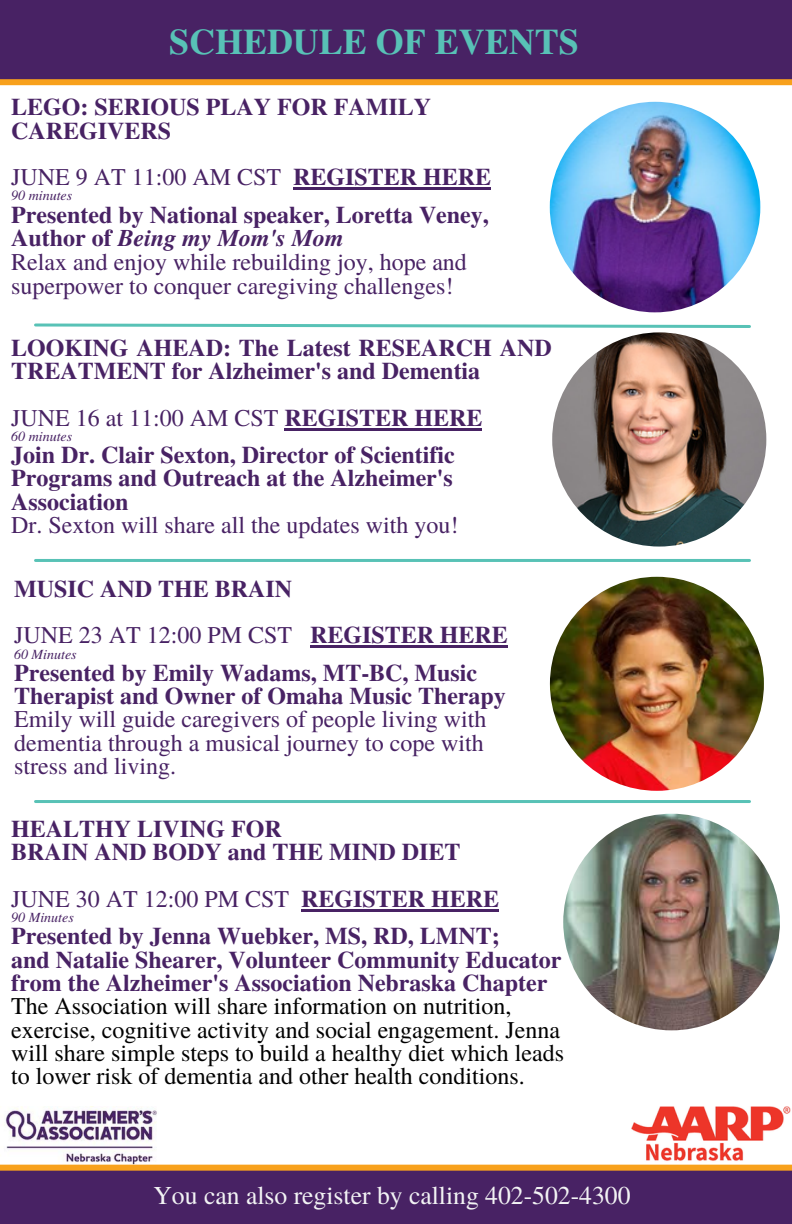
<style>
.page{position:relative;width:792px;height:1224px;background:#fff}
.page>*{position:absolute;margin:0;border:0;box-sizing:border-box;transform-origin:0 0}
.t1{font:700 36px "Te X Gyre Termes";color:#58c2b6}
.t2{font:25.6px "Te X Gyre Termes";color:#f2f3f4}
.t3{font:700 24px/23.4px "Te X Gyre Termes";color:#482264}
.t4{font:24px/23.4px "Te X Gyre Termes";color:#482264;text-align:justify}
.t5{font:24px/23.4px "Te X Gyre Termes";color:#000}
.t6{font:italic 14px "Te X Gyre Termes";color:#482264}
.s1{font-weight:700}
.s2{font-style:italic}
</style>
<div class="page">
<div style="left:0;top:1165px;width:792px;height:59px;background:#482264"></div>
<img style="left:0;top:1107px;width:159px;height:58px">
<img style="left:632px;top:1107px;width:160px;height:58px">
<div style="left:0;top:0;width:792px;height:79px;background:#482264"></div>
<img style="left:552px;top:332px;width:214px;height:215px;border-radius:50%">
<img style="left:550px;top:577px;width:214px;height:214px;border-radius:50%">
<img style="left:563px;top:814px;width:217px;height:216px;border-radius:50%">
<hr style="left:284px;top:428px;width:198px;height:2px;background:#482264">
<hr style="left:310px;top:646px;width:198px;height:2px;background:#482264">
<hr style="left:301px;top:909px;width:198px;height:3px;background:#482264">
<hr style="left:293px;top:188px;width:198px;height:2px;background:#482264">
<img style="left:550px;top:102px;width:210px;height:210px;border-radius:50%">
<svg style="left:34px;top:323px;width:717px;height:5px"></svg>
<hr style="left:36px;top:559px;width:714px;height:3px;background:#58c2b6">
<hr style="left:36px;top:800px;width:714px;height:3px;background:#58c2b6">
<div style="left:0;top:79px;width:792px;height:6px;background:#f8a11c"></div>
<div style="left:0;top:1165px;width:792px;height:6px;background:#f8a11c"></div>
<p class="t1" style="left:169px;top:14px;width:411px">SCHEDULE OF EVENTS</p>
<p class="t3" style="left:11px;top:94px;width:421px">LEGO: SERIOUS PLAY FOR FAMILY<br>CAREGIVERS</p>
<p class="t4" style="left:11px;top:164px;width:481px">JUNE 9 AT 11:00 AM CST <span class="s1">REGISTER HERE</span></p>
<p class="t6" style="left:11px;top:185px;width:63px">90 minutes</p>
<p class="t3" style="left:11px;top:202px;width:479px">Presented by National speaker, Loretta Veney,<br>Author of <span class="s2">Being my Mom's Mom</span></p>
<p class="t4" style="left:11px;top:249px;width:457px">Relax and enjoy while rebuilding joy, hope and superpower to conquer caregiving challenges!</p>
<p class="t3" style="left:11px;top:335px;width:542px">LOOKING AHEAD: The Latest RESEARCH AND<br>TREATMENT for Alzheimer's and Dementia</p>
<p class="t4" style="left:11px;top:405px;width:473px">JUNE 16 at 11:00 AM CST <span class="s1">REGISTER HERE</span></p>
<p class="t6" style="left:11px;top:426px;width:63px">60 minutes</p>
<p class="t3" style="left:11px;top:442px;width:445px;text-align:justify">Join Dr. Clair Sexton, Director of Scientific Programs and Outreach at the Alzheimer's Association</p>
<p class="t4" style="left:11px;top:512px;width:449px">Dr. Sexton will share all the updates with you!</p>
<p class="t3" style="left:14px;top:576px;width:279px">MUSIC AND THE BRAIN</p>
<p class="t4" style="left:14px;top:622px;width:495px">JUNE 23 AT 12:00 PM CST <span class="s1">REGISTER HERE</span></p>
<p class="t6" style="left:14px;top:644px;width:64px">60 Minutes</p>
<p class="t3" style="left:14px;top:660px;width:493px">Presented by Emily Wadams, MT-BC, Music<br>Therapist and Owner of Omaha Music Therapy</p>
<p class="t4" style="left:14px;top:706px;width:474px">Emily will guide caregivers of people living with dementia through a musical journey to cope with stress and living.</p>
<p class="t3" style="left:11px;top:816px;width:272px">HEALTHY LIVING FOR</p>
<p class="t3" style="left:11px;top:839px;width:451px">BRAIN AND BODY and THE MIND DIET</p>
<p class="t4" style="left:11px;top:886px;width:489px">JUNE 30 AT 12:00 PM CST <span class="s1">REGISTER HERE</span></p>
<p class="t6" style="left:11px;top:907px;width:64px">90 Minutes</p>
<p class="t3" style="left:11px;top:923px;width:490px">Presented by Jenna Wuebker, MS, RD, LMNT;</p>
<p class="t3" style="left:11px;top:947px;width:552px">and Natalie Shearer, Volunteer Community Educator from the Alzheimer's Association Nebraska Chapter</p>
<p class="t5" style="left:11px;top:993px;width:555px">The Association will share information on nutrition, exercise, cognitive activity and social engagement. Jenna will share simple steps to build a healthy diet which leads to lower risk of dementia and other health conditions.</p>
<p class="t2" style="left:153px;top:1177px;width:479px">You can also register by calling 402-502-4300</p>
</div>
